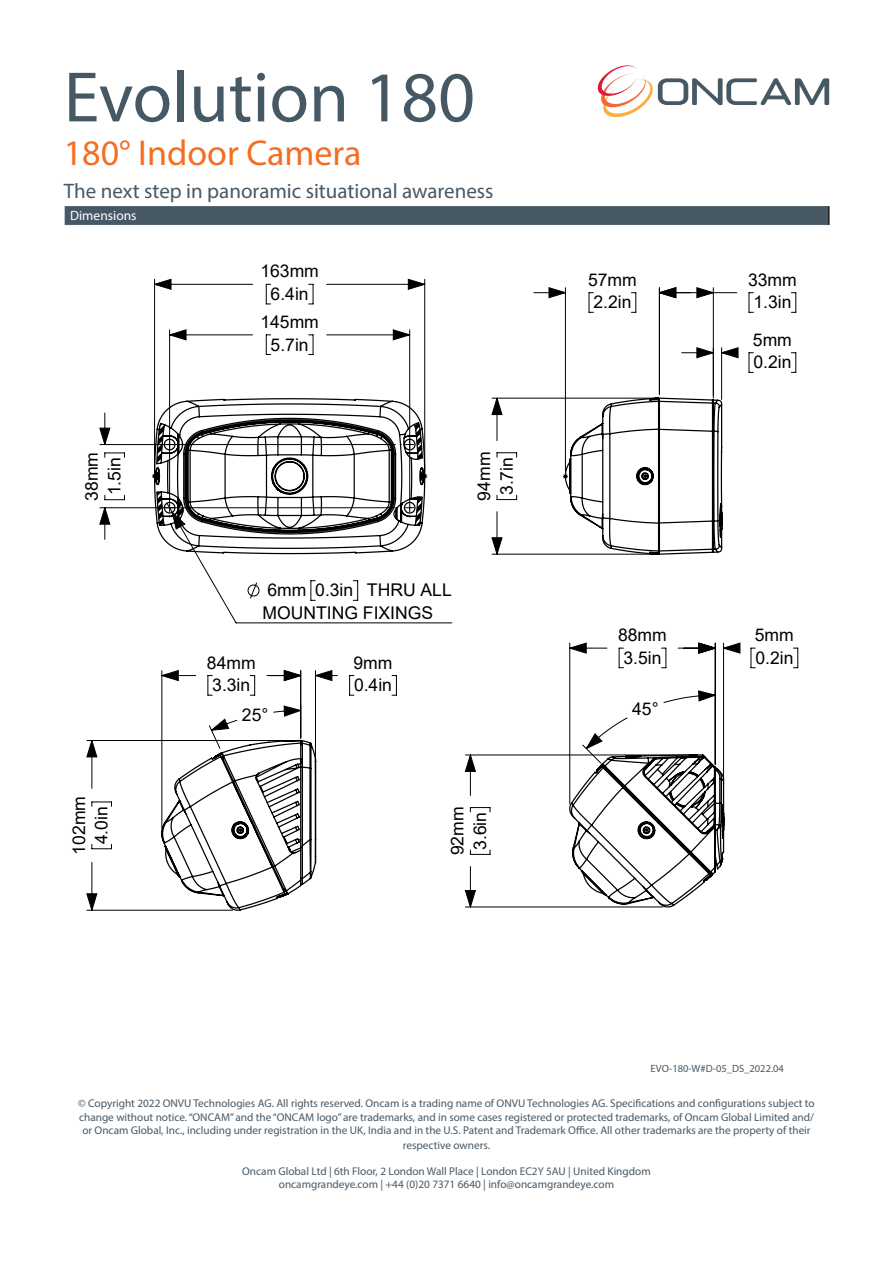
<style>
.page{position:relative;width:893px;height:1263px;background:#fff}
.page>*{position:absolute;margin:0;border:0;box-sizing:border-box;transform-origin:0 0}
.t1{font:72px "Myriad Pro";color:#475865}
.t2{font:36px "Myriad Pro";color:#f36e21}
.t3{font:21px "Myriad Pro";color:#475865}
.t4{font:17.55px/22.5px "Arial";color:#000;text-align:center}
.t5{font:13.5px "Myriad Pro";color:#fff}
.t6{font:11.25px/13.8px "Myriad Pro";color:#475865;text-align:center}
.t7{font:10.5px "Myriad Pro";color:#475865}
</style>
<div class="page">
<svg style="left:597px;top:65px;width:232px;height:53px"></svg>
<div style="left:64px;top:206px;width:765px;height:19px;background:#475865"></div>
<svg style="left:828px;top:206px;width:2px;height:19px"></svg>
<svg style="left:64px;top:206px;width:1px;height:19px"></svg>
<svg style="left:750px;top:648px;width:5px;height:20px"></svg>
<svg style="left:793px;top:648px;width:5px;height:20px"></svg>
<hr style="left:723px;top:643px;width:1px;height:135px;background:#000">
<svg style="left:748px;top:352px;width:5px;height:21px"></svg>
<svg style="left:791px;top:352px;width:5px;height:21px"></svg>
<hr style="left:169px;top:330px;width:1px;height:173px;background:#000">
<hr style="left:409px;top:330px;width:1px;height:173px;background:#000">
<hr style="left:492px;top:398px;width:162px;height:1px;background:#000">
<hr style="left:104px;top:413px;width:1px;height:32px;background:#000">
<hr style="left:87px;top:910px;width:146px;height:1px;background:#000">
<svg style="left:475px;top:850px;width:16px;height:5px"></svg>
<svg style="left:475px;top:807px;width:16px;height:5px"></svg>
<hr style="left:465px;top:754px;width:233px;height:1px;background:#000">
<hr style="left:465px;top:906px;width:198px;height:1px;background:#000">
<svg style="left:748px;top:292px;width:5px;height:21px"></svg>
<svg style="left:791px;top:292px;width:5px;height:21px"></svg>
<hr style="left:713px;top:288px;width:1px;height:110px;background:#000">
<hr style="left:424px;top:279px;width:1px;height:192px;background:#000">
<hr style="left:154px;top:279px;width:1px;height:192px;background:#000">
<hr style="left:565px;top:288px;width:1px;height:183px;background:#000">
<hr style="left:659px;top:288px;width:1px;height:106px;background:#000">
<hr style="left:534px;top:292px;width:31px;height:1px;background:#000">
<svg style="left:658px;top:348px;width:82px;height:305px"></svg>
<svg style="left:517px;top:553px;width:198px;height:190px"></svg>
<svg style="left:169px;top:329px;width:242px;height:26px"></svg>
<svg style="left:491px;top:397px;width:26px;height:158px"></svg>
<svg style="left:87px;top:428px;width:388px;height:482px"></svg>
<svg style="left:154px;top:278px;width:272px;height:26px"></svg>
<svg style="left:548px;top:287px;width:189px;height:26px"></svg>
<svg style="left:151px;top:397px;width:277px;height:158px"></svg>
<svg style="left:161px;top:739px;width:156px;height:172px"></svg>
<svg style="left:568px;top:743px;width:157px;height:165px"></svg>
<svg style="left:562px;top:397px;width:161px;height:171px"></svg>
<p class="t1" style="left:64px;top:53px;width:413px">Evolution 180</p>
<p class="t2" style="left:64px;top:130px;width:299px">180° Indoor Camera</p>
<p class="t3" style="left:64px;top:178px;width:431px">The next step in panoramic situational awareness</p>
<p class="t5" style="left:70px;top:207px;width:68px">Dimensions</p>
<p class="t4" style="left:80px;top:501px;width:50px;rotate:-90deg">38mm<br>1.5in</p>
<p class="t4" style="left:67px;top:855px;width:60px;rotate:-90deg">102mm<br>4.0in</p>
<p class="t4" style="left:260px;top:260px;width:60px">163mm<br>6.4in</p>
<p class="t4" style="left:260px;top:310px;width:60px">145mm<br>5.7in</p>
<p class="t4" style="left:473px;top:500px;width:50px;rotate:-90deg">94mm<br>3.7in</p>
<p class="t4" style="left:263px;top:579px;width:191px;text-align:left">6mm 0.3in THRU ALL<br>MOUNTING FIXINGS</p>
<p class="t4" style="left:207px;top:651px;width:50px">84mm<br>3.3in</p>
<p class="t4" style="left:353px;top:651px;width:41px;text-align:left">9mm<br>0.4in</p>
<p class="t4" style="left:242px;top:704px;width:28px">25°</p>
<p class="t4" style="left:446px;top:855px;width:50px;rotate:-90deg">92mm<br>3.6in</p>
<p class="t4" style="left:588px;top:268px;width:50px">57mm<br>2.2in</p>
<p class="t4" style="left:748px;top:268px;width:50px">33mm<br>1.3in</p>
<p class="t4" style="left:753px;top:328px;width:41px;text-align:left">5mm<br>0.2in</p>
<p class="t4" style="left:618px;top:624px;width:50px">88mm<br>3.5in</p>
<p class="t4" style="left:755px;top:624px;width:41px;text-align:left">5mm<br>0.2in</p>
<p class="t4" style="left:632px;top:697px;width:28px">45°</p>
<p class="t7" style="left:651px;top:1062px;width:135px">EVO-180-W#D-05_DS_2022.04</p>
<p class="t6" style="left:78px;top:1097px;width:738px">© Copyright 2022 ONVU Technologies AG. All rights reserved. Oncam is a trading name of ONVU Technologies AG. Specifications and configurations subject to change without notice. “ONCAM” and the “ONCAM logo” are trademarks, and in some cases registered or protected trademarks, of Oncam Global Limited and/ or Oncam Global, Inc., including under registration in the UK, India and in the U.S. Patent and Trademark Office. All other trademarks are the property of their respective owners.</p>
<p class="t6" style="left:242px;top:1164px;width:410px">Oncam Global Ltd | 6th Floor, 2 London Wall Place | London EC2Y 5AU | United Kingdom</p>
<p class="t6" style="left:279px;top:1177px;width:337px">oncamgrandeye.com | +44 (0)20 7371 6640 | info@oncamgrandeye.com</p>
</div>
